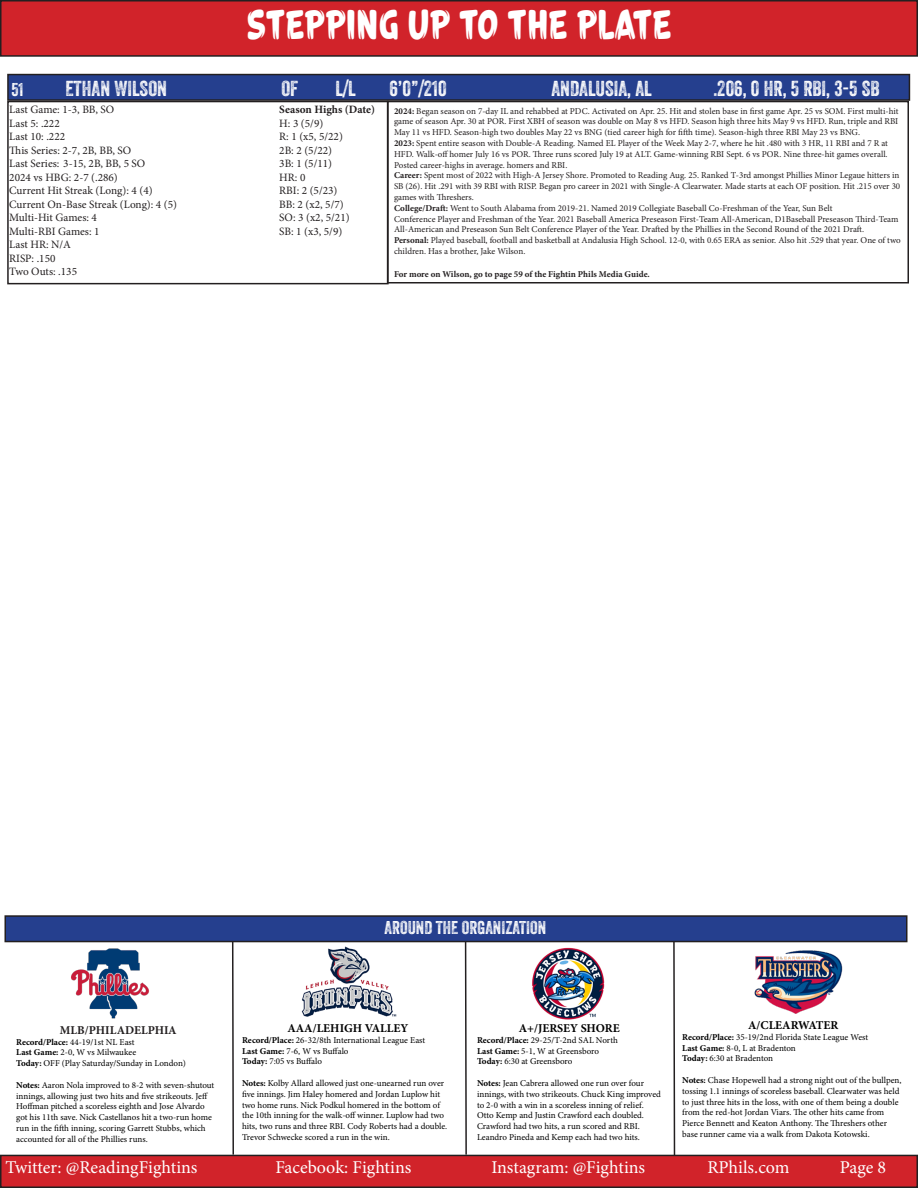
<style>
.page{position:relative;width:918px;height:1188px;background:#fff}
.page>*{position:absolute;margin:0;border:0;box-sizing:border-box;transform-origin:0 0}
.t1{font:700 36px "Reading";color:#fff}
.t2{font:21px "Veneer Two";color:#fff}
.t3{font:18px "Minion Pro";color:#fff}
.t4{font:18px "Veneer Two";color:#fff}
.t5{font:700 12px "Minion Pro";color:#000}
.t6{font:700 12px "Minion Pro";color:#231f20}
.t7{font:11.25px "Minion Pro";color:#231f20}
.t8{font:700 11.25px "Minion Pro";color:#231f20}
.t9{font:9px/10.8px "Minion Pro";color:#000}
.t10{font:9px/10.8px "Minion Pro";color:#231f20;text-align:justify}
.t11{font:700 9px "Minion Pro";color:#231f20}
.s1{font-weight:700}
</style>
<div class="page">
<div style="left:1px;top:1px;width:916px;height:55px;background:#d1232a"></div>
<div style="left:0;top:0;width:918px;height:57px;border:2px solid #231f20"></div>
<div style="left:1px;top:1155px;width:916px;height:32px;background:#d1232a"></div>
<div style="left:0;top:1155px;width:918px;height:33px;border:2px solid #231f20"></div>
<div style="left:5px;top:916px;width:902px;height:26px;background:#253f8e"></div>
<div style="left:4px;top:915px;width:904px;height:27px;border:2px solid #231f20"></div>
<img style="left:71px;top:948px;width:78px;height:71px">
<img style="left:301px;top:946px;width:96px;height:71px">
<img style="left:532px;top:947px;width:73px;height:73px">
<img style="left:754px;top:950px;width:89px;height:64px">
<svg style="left:231px;top:940px;width:4px;height:216px"></svg>
<svg style="left:464px;top:940px;width:4px;height:216px"></svg>
<svg style="left:672px;top:940px;width:4px;height:217px"></svg>
<div style="left:8px;top:75px;width:901px;height:25px;background:#253f8e"></div>
<div style="left:7px;top:74px;width:903px;height:27px;border:2px solid #231f20"></div>
<div style="left:7px;top:101px;width:382px;height:183px;border:2px solid #231f20"></div>
<div style="left:387px;top:101px;width:522px;height:183px;border:2px solid #231f20"></div>
<p class="t1" style="left:247px;top:5px;width:426px">STEPPING UP TO THE PLATE</p>
<p class="t4" style="left:11px;top:79px;width:14px">51</p>
<p class="t2" style="left:65px;top:76px;width:103px">ETHAN WILSON</p>
<p class="t2" style="left:281px;top:76px;width:19px">OF</p>
<p class="t2" style="left:335px;top:76px;width:22px">L/L</p>
<p class="t2" style="left:389px;top:76px;width:59px">6’0”/210</p>
<p class="t2" style="left:551px;top:76px;width:102px">ANDALUSIA, AL</p>
<p class="t2" style="left:713px;top:76px;width:168px">.206, 0 HR, 5 RBI, 3-5 SB</p>
<p class="t7" style="left:9px;top:102px;width:106px">Last Game: 1-3, BB, SO</p>
<p class="t8" style="left:279px;top:102px;width:97px">Season Highs (Date)</p>
<p class="t7" style="left:9px;top:115px;width:52px">Last 5: .222</p>
<p class="t7" style="left:279px;top:115px;width:45px">H: 3 (5/9)</p>
<p class="t7" style="left:9px;top:129px;width:57px">Last 10: .222</p>
<p class="t7" style="left:279px;top:129px;width:65px">R: 1 (x5, 5/22)</p>
<p class="t7" style="left:9px;top:142px;width:123px">This Series: 2-7, 2B, BB, SO</p>
<p class="t7" style="left:279px;top:142px;width:54px">2B: 2 (5/22)</p>
<p class="t7" style="left:9px;top:156px;width:138px">Last Series: 3-15, 2B, BB, 5 SO</p>
<p class="t7" style="left:279px;top:156px;width:54px">3B: 1 (5/11)</p>
<p class="t7" style="left:9px;top:169px;width:110px">2024 vs HBG: 2-7 (.286)</p>
<p class="t7" style="left:279px;top:169px;width:28px">HR: 0</p>
<p class="t7" style="left:9px;top:183px;width:145px">Current Hit Streak (Long): 4 (4)</p>
<p class="t7" style="left:279px;top:183px;width:60px">RBI: 2 (5/23)</p>
<p class="t7" style="left:9px;top:196px;width:169px">Current On-Base Streak (Long): 4 (5)</p>
<p class="t7" style="left:279px;top:196px;width:66px">BB: 2 (x2, 5/7)</p>
<p class="t7" style="left:9px;top:210px;width:89px">Multi-Hit Games: 4</p>
<p class="t7" style="left:279px;top:210px;width:72px">SO: 3 (x2, 5/21)</p>
<p class="t7" style="left:9px;top:223px;width:92px">Multi-RBI Games: 1</p>
<p class="t7" style="left:279px;top:223px;width:65px">SB: 1 (x3, 5/9)</p>
<p class="t7" style="left:9px;top:237px;width:63px">Last HR: N/A</p>
<p class="t7" style="left:9px;top:250px;width:48px">RISP: .150</p>
<p class="t7" style="left:9px;top:264px;width:69px">Two Outs: .135</p>
<p class="t10" style="left:394px;top:105px;width:506px"><span class="s1">2024:</span> Began season on 7-day IL and rehabbed at PDC. Activated on Apr. 25. Hit and stolen base in first game Apr. 25 vs SOM. First multi-hit game of season Apr. 30 at POR. First XBH of season was double on May 8 vs HFD. Season high three hits May 9 vs HFD. Run, triple and RBI May 11 vs HFD. Season-high two doubles May 22 vs BNG (tied career high for fifth time). Season-high three RBI May 23 vs BNG.</p>
<p class="t10" style="left:394px;top:138px;width:495px"><span class="s1">2023:</span> Spent entire season with Double-A Reading. Named EL Player of the Week May 2-7, where he hit .480 with 3 HR, 11 RBI and 7 R at HFD. Walk-off homer July 16 vs POR. Three runs scored July 19 at ALT. Game-winning RBI Sept. 6 vs POR. Nine three-hit games overall.<br>Posted career-highs in average. homers and RBI.</p>
<p class="t10" style="left:394px;top:170px;width:508px"><span class="s1">Career:</span> Spent most of 2022 with High-A Jersey Shore. Promoted to Reading Aug. 25. Ranked T-3rd amongst Phillies Minor Legaue hitters in SB (26). Hit .291 with 39 RBI with RISP. Began pro career in 2021 with Single-A Clearwater. Made starts at each OF position. Hit .215 over 30 games with Threshers.</p>
<p class="t10" style="left:394px;top:203px;width:506px;text-align:left"><span class="s1">College/Draft:</span> Went to South Alabama from 2019-21. Named 2019 Collegiate Baseball Co-Freshman of the Year, Sun Belt<br>Conference Player and Freshman of the Year. 2021 Baseball America Preseason First-Team All-American, D1Baseball Preseason Third-Team<br>All-American and Preseason Sun Belt Conference Player of the Year. Drafted by the Phillies in the Second Round of the 2021 Draft.</p>
<p class="t10" style="left:394px;top:235px;width:508px"><span class="s1">Personal:</span> Played baseball, football and basketball at Andalusia High School. 12-0, with 0.65 ERA as senior. Also hit .529 that year. One of two children. Has a brother, Jake Wilson.</p>
<p class="t11" style="left:394px;top:267px;width:257px">For more on Wilson, go to page 59 of the Fightin Phils Media Guide.</p>
<p class="t4" style="left:385px;top:917px;width:163px">AROUND THE ORGANIZATION</p>
<p class="t6" style="left:60px;top:1022px;width:118px">MLB/PHILADELPHIA</p>
<p class="t9" style="left:16px;top:1036px;width:120px"><span class="s1">Record/Place:</span> 44-19/1st NL East</p>
<p class="t9" style="left:16px;top:1047px;width:122px"><span class="s1">Last Game:</span> 2-0, W vs Milwaukee</p>
<p class="t9" style="left:16px;top:1058px;width:171px"><span class="s1">Today:</span> OFF (Play Saturday/Sunday in London)</p>
<p class="t9" style="left:16px;top:1080px;width:200px"><span class="s1">Notes:</span> Aaron Nola improved to 8-2 with seven-shutout innings, allowing just two hits and five strikeouts. Jeff Hoffman pitched a scoreless eighth and Jose Alvardo got his 11th save. Nick Castellanos hit a two-run home run in the fifth inning, scoring Garrett Stubbs, which accounted for all of the Phillies runs.</p>
<p class="t5" style="left:287px;top:1020px;width:122px">AAA/LEHIGH VALLEY</p>
<p class="t9" style="left:242px;top:1035px;width:185px"><span class="s1">Record/Place:</span> 26-32/8th International League East</p>
<p class="t9" style="left:242px;top:1045px;width:108px"><span class="s1">Last Game:</span> 7-6, W vs Buffalo</p>
<p class="t9" style="left:242px;top:1056px;width:81px"><span class="s1">Today:</span> 7:05 vs Buffalo</p>
<p class="t9" style="left:242px;top:1078px;width:207px"><span class="s1">Notes:</span> Kolby Allard allowed just one-unearned run over five innings. Jim Haley homered and Jordan Luplow hit two home runs. Nick Podkul homered in the bottom of the 10th inning for the walk-off winner. Luplow had two hits, two runs and three RBI. Cody Roberts had a double.<br>Trevor Schwecke scored a run in the win.</p>
<p class="t5" style="left:519px;top:1020px;width:103px">A+/JERSEY SHORE</p>
<p class="t9" style="left:477px;top:1035px;width:142px"><span class="s1">Record/Place:</span> 29-25/T-2nd SAL North</p>
<p class="t9" style="left:477px;top:1045px;width:123px"><span class="s1">Last Game:</span> 5-1, W at Greensboro</p>
<p class="t9" style="left:477px;top:1056px;width:97px"><span class="s1">Today:</span> 6:30 at Greensboro</p>
<p class="t9" style="left:477px;top:1078px;width:186px"><span class="s1">Notes:</span> Jean Cabrera allowed one run over four innings, with two strikeouts. Chuck King improved to 2-0 with a win in a scoreless inning of relief.<br>Otto Kemp and Justin Crawford each doubled.<br>Crawford had two hits, a run scored and RBI.<br>Leandro Pineda and Kemp each had two hits.</p>
<p class="t5" style="left:748px;top:1017px;width:92px">A/CLEARWATER</p>
<p class="t9" style="left:682px;top:1032px;width:187px"><span class="s1">Record/Place:</span> 35-19/2nd Florida State League West</p>
<p class="t9" style="left:682px;top:1042px;width:115px"><span class="s1">Last Game:</span> 8-0, L at Bradenton</p>
<p class="t9" style="left:682px;top:1053px;width:92px"><span class="s1">Today:</span> 6:30 at Bradenton</p>
<p class="t9" style="left:682px;top:1075px;width:221px"><span class="s1">Notes:</span> Chase Hopewell had a strong night out of the bullpen, tossing 1.1 innings of scoreless baseball. Clearwater was held to just three hits in the loss, with one of them being a double from the red-hot Jordan Viars. The other hits came from Pierce Bennett and Keaton Anthony. The Threshers other base runner came via a walk from Dakota Kotowski.</p>
<p class="t3" style="left:5px;top:1156px;width:194px">Twitter: @ReadingFightins</p>
<p class="t3" style="left:275px;top:1156px;width:137px">Facebook: Fightins</p>
<p class="t3" style="left:491px;top:1156px;width:155px">Instagram: @Fightins</p>
<p class="t3" style="left:707px;top:1156px;width:84px">RPhils.com</p>
<p class="t3" style="left:840px;top:1156px;width:48px">Page 8</p>
</div>
